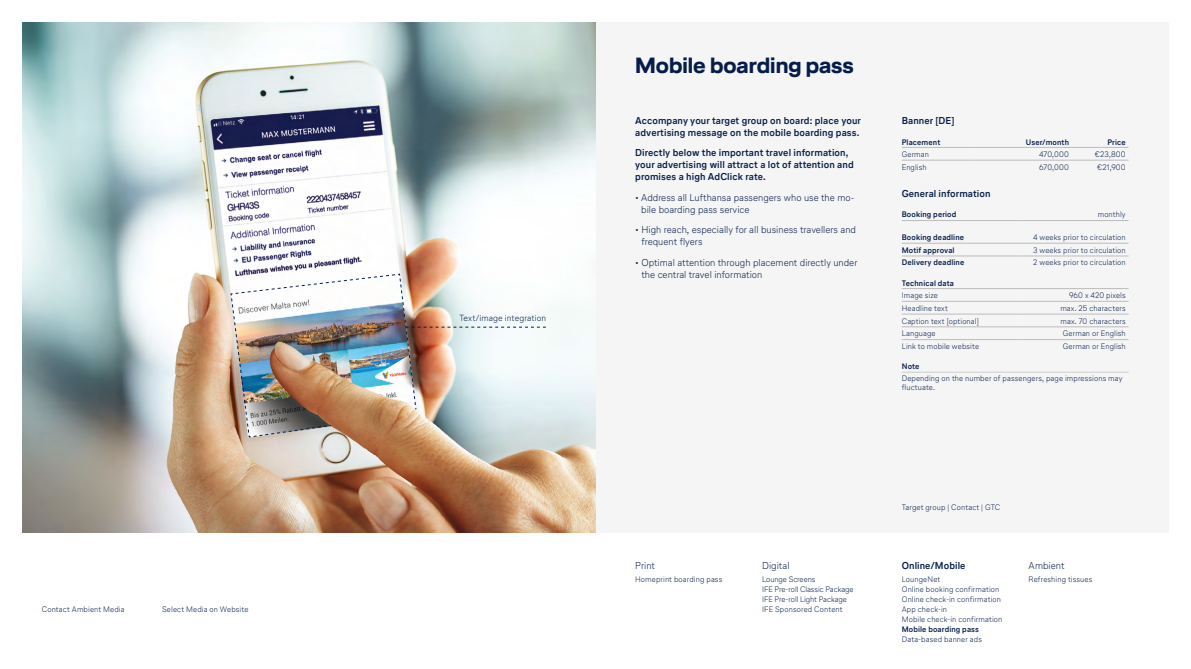
<style>
.page{position:relative;width:1191px;height:669px;background:#fff}
.page>*{position:absolute;margin:0;border:0;box-sizing:border-box;transform-origin:0 0}
.t1{font:700 22px "Lufthansa Head";color:#071d49}
.t2{font:700 10px/12px "Lufthansa Text";letter-spacing:.01em;color:#071d49}
.t3{font:300 10px/12px "Lufthansa Text";color:#071d49}
.t4{font:300 8.9px "Lufthansa Text";letter-spacing:.01em;color:#071d49}
.t5{font:300 8px/10px "Lufthansa Text";letter-spacing:.015em;color:#071d49}
.t6{font:700 8px "Lufthansa Text";letter-spacing:.015em;color:#071d49}
.t7{font:300 8px/10px "Lufthansa Text";letter-spacing:-.005em;color:#071d49}
</style>
<div class="page">
<div style="left:23px;top:23px;width:1145px;height:510px;background:#f5f5f5"></div>
<img style="left:23px;top:23px;width:572px;height:510px">
<img style="left:230px;top:273px;width:316px;height:165px">
<hr style="left:901px;top:243px;width:122px;height:1px;background:#bcbcbc">
<hr style="left:1023px;top:243px;width:105px;height:1px;background:#bcbcbc">
<hr style="left:901px;top:256px;width:122px;height:1px;background:#bcbcbc">
<hr style="left:1023px;top:256px;width:105px;height:1px;background:#bcbcbc">
<hr style="left:901px;top:288px;width:122px;height:1px;background:#bcbcbc">
<hr style="left:1023px;top:288px;width:105px;height:1px;background:#bcbcbc">
<hr style="left:901px;top:301px;width:122px;height:1px;background:#bcbcbc">
<hr style="left:1023px;top:301px;width:105px;height:1px;background:#bcbcbc">
<hr style="left:901px;top:314px;width:122px;height:1px;background:#bcbcbc">
<hr style="left:1023px;top:314px;width:105px;height:1px;background:#bcbcbc">
<hr style="left:901px;top:327px;width:122px;height:1px;background:#bcbcbc">
<hr style="left:1023px;top:327px;width:105px;height:1px;background:#bcbcbc">
<hr style="left:901px;top:339px;width:122px;height:1px;background:#bcbcbc">
<hr style="left:1023px;top:339px;width:105px;height:1px;background:#bcbcbc">
<hr style="left:901px;top:372px;width:122px;height:1px;background:#ccc">
<hr style="left:1023px;top:372px;width:105px;height:1px;background:#ccc">
<hr style="left:901px;top:220px;width:122px;height:1px;background:#bcbcbc">
<hr style="left:1023px;top:220px;width:105px;height:1px;background:#bcbcbc">
<hr style="left:901px;top:147px;width:74px;height:1px;background:#bcbcbc">
<hr style="left:975px;top:147px;width:96px;height:1px;background:#bcbcbc">
<hr style="left:1071px;top:147px;width:57px;height:1px;background:#bcbcbc">
<hr style="left:901px;top:160px;width:74px;height:1px;background:#bcbcbc">
<hr style="left:975px;top:160px;width:96px;height:1px;background:#bcbcbc">
<hr style="left:1071px;top:160px;width:57px;height:1px;background:#bcbcbc">
<p class="t5" style="left:42px;top:604px;width:84px">Contact Ambient Media</p>
<p class="t5" style="left:162px;top:604px;width:88px">Select Media on Website</p>
<p class="t4" style="left:459px;top:312px;width:88px">Text/image integration</p>
<h1 class="t1" style="left:635px;top:49px;width:220px">Mobile boarding pass</h1>
<p class="t2" style="left:635px;top:114px;width:227px">Accompany your target group on board: place your advertising message on the mobile boarding pass.</p>
<p class="t2" style="left:635px;top:147px;width:220px">Directly below the important travel information, your advertising will attract a lot of attention and promises a high AdClick rate.</p>
<p class="t3" style="left:641px;top:191px;width:215px;text-indent:-6px">• Address all Lufthansa passengers who use the mo&shy;bile boarding pass service</p>
<p class="t3" style="left:641px;top:224px;width:216px;text-indent:-6px">• High reach, especially for all business travellers and frequent flyers</p>
<p class="t3" style="left:641px;top:256px;width:217px;text-indent:-6px">• Optimal attention through placement directly under the central travel information</p>
<p class="t2" style="left:901px;top:114px;width:54px">Banner [DE]</p>
<p class="t6" style="left:901px;top:136px;width:40px">Placement</p>
<p class="t6" style="left:1026px;top:136px;width:45px">User/month</p>
<p class="t6" style="left:1107px;top:136px;width:20px">Price</p>
<p class="t5" style="left:901px;top:149px;width:29px">German</p>
<p class="t5" style="left:1039px;top:149px;width:31px">470,000</p>
<p class="t5" style="left:1094px;top:149px;width:33px">€23,800</p>
<p class="t5" style="left:901px;top:162px;width:26px">English</p>
<p class="t5" style="left:1039px;top:162px;width:31px">670,000</p>
<p class="t5" style="left:1097px;top:162px;width:30px">€21,900</p>
<p class="t2" style="left:901px;top:187px;width:90px">General information</p>
<p class="t6" style="left:901px;top:208px;width:56px">Booking period</p>
<p class="t5" style="left:1097px;top:209px;width:30px">monthly</p>
<p class="t6" style="left:901px;top:232px;width:64px">Booking deadline</p>
<p class="t5" style="left:1033px;top:232px;width:94px">4 weeks prior to circulation</p>
<p class="t6" style="left:901px;top:244px;width:54px">Motif approval</p>
<p class="t5" style="left:1033px;top:245px;width:94px">3 weeks prior to circulation</p>
<p class="t6" style="left:901px;top:257px;width:64px">Delivery deadline</p>
<p class="t5" style="left:1033px;top:257px;width:94px">2 weeks prior to circulation</p>
<p class="t6" style="left:901px;top:277px;width:54px">Technical data</p>
<p class="t5" style="left:901px;top:290px;width:38px">Image size</p>
<p class="t5" style="left:1069px;top:290px;width:58px">960 x 420 pixels</p>
<p class="t5" style="left:901px;top:303px;width:48px">Headline text</p>
<p class="t5" style="left:1060px;top:303px;width:67px">max. 25 characters</p>
<p class="t5" style="left:901px;top:316px;width:79px">Caption text [optional]</p>
<p class="t5" style="left:1060px;top:316px;width:67px">max. 70 characters</p>
<p class="t5" style="left:901px;top:328px;width:35px">Language</p>
<p class="t5" style="left:1063px;top:328px;width:64px">German or English</p>
<p class="t5" style="left:901px;top:341px;width:79px">Link to mobile website</p>
<p class="t5" style="left:1063px;top:341px;width:64px">German or English</p>
<p class="t6" style="left:901px;top:361px;width:19px">Note</p>
<p class="t5" style="left:901px;top:374px;width:222px;line-height:8.5px">Depending on the number of passengers, page impressions may fluctuate.</p>
<p class="t5" style="left:901px;top:502px;width:100px">Target group | Contact | GTC</p>
<p class="t3" style="left:635px;top:559px;width:21px">Print</p>
<p class="t3" style="left:762px;top:559px;width:29px">Digital</p>
<p class="t2" style="left:901px;top:559px;width:65px">Online/Mobile</p>
<p class="t5" style="left:635px;top:574px;width:89px">Homeprint boarding pass</p>
<p class="t5" style="left:1028px;top:574px;width:65px">Refreshing tissues</p>
<p class="t3" style="left:1028px;top:559px;width:38px">Ambient</p>
<p class="t7" style="left:762px;top:574px;width:93px">Lounge Screens<br>IFE Pre-roll Classic Package<br>IFE Pre-roll Light Package<br>IFE Sponsored Content</p>
<p class="t5" style="left:901px;top:574px;width:102px">LoungeNet<br>Online booking confirmation<br>Online check-in confirmation<br>App check-in<br>Mobile check-in confirmation</p>
<p class="t6" style="left:901px;top:624px;width:79px">Mobile boarding pass</p>
<p class="t5" style="left:901px;top:634px;width:82px">Data-based banner ads</p>
</div>
